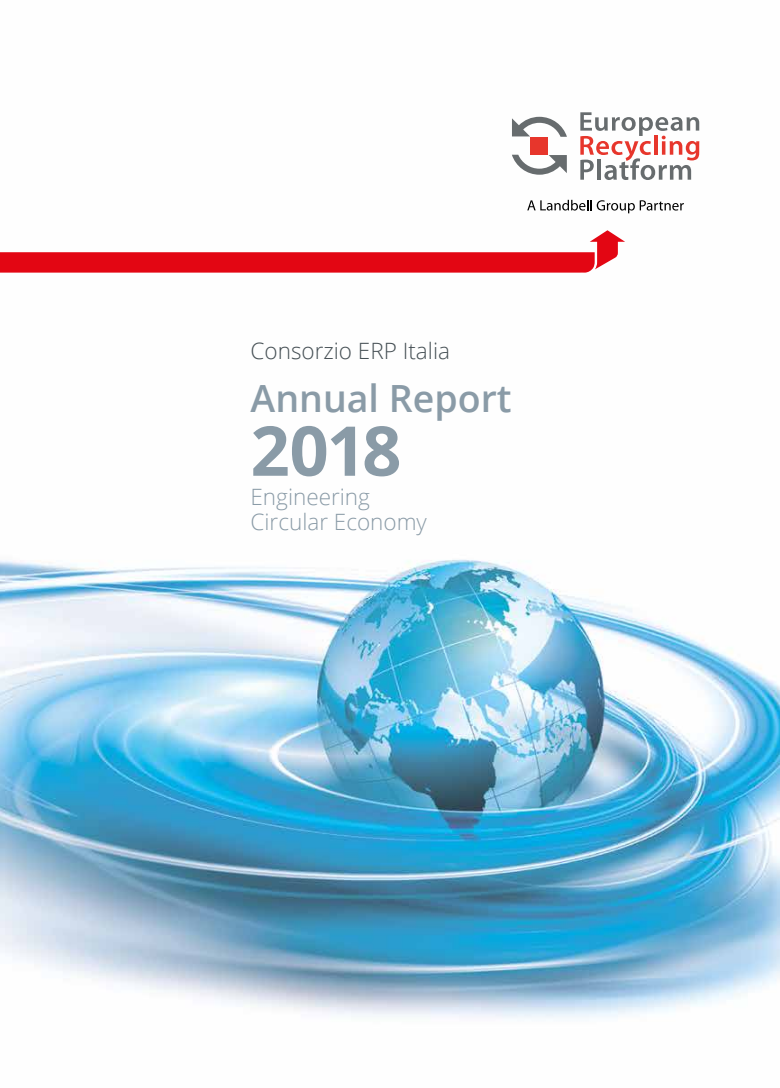
<style>
.page{position:relative;width:780px;height:1088px;background:#fff}
.page>*{position:absolute;margin:0;border:0;box-sizing:border-box;transform-origin:0 0}
.t1{font:700 68.75px "Open Sans";color:#8a9ba7}
.t2{font:600 37.5px "Open Sans";color:#8a9ba7}
.t3{font:300 22.5px/25px "Open Sans";color:#8a9ba7}
.t4{font:300 22.5px "Open Sans";color:#465055}
</style>
<div class="page">
<img style="left:0;top:116px;width:780px;height:902px">
<svg style="left:527px;top:200px;width:156px;height:13px"></svg>
<svg style="left:512px;top:155px;width:55px;height:20px"></svg>
<svg style="left:512px;top:117px;width:55px;height:20px"></svg>
<div style="left:530px;top:137px;width:18px;height:18px;background:#e7362c"></div>
<svg style="left:580px;top:112px;width:119px;height:68px"></svg>
<svg style="left:0;top:230px;width:625px;height:43px"></svg>
<p class="t4" style="left:250px;top:335px;width:201px">Consorzio ERP Italia</p>
<h2 class="t2" style="left:250px;top:373px;width:262px">Annual Report</h2>
<h1 class="t1" style="left:250px;top:402px;width:152px">2018</h1>
<p class="t3" style="left:250px;top:483px;width:178px">Engineering<br>Circular Economy</p>
</div>
